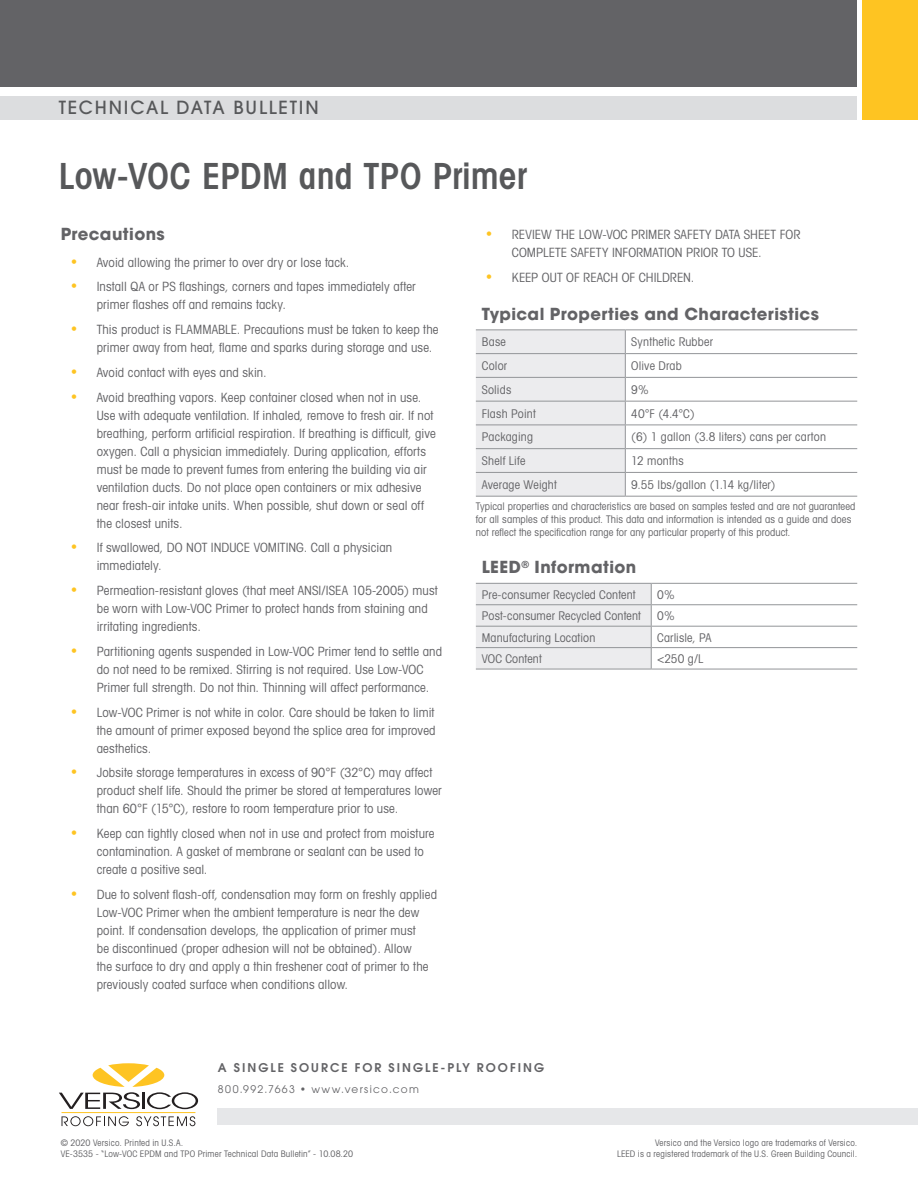
<style>
.page{position:relative;width:918px;height:1188px;background:#fff}
.page>*{position:absolute;margin:0;border:0;box-sizing:border-box;transform-origin:0 0}
.t1{font:600 condensed 36px "Avant Garde";color:#57585a}
.t2{font:500 18px "Avant Garde";letter-spacing:.1em;color:#57585a}
.Body_Copy{font:700 16.5px "Avant Garde";letter-spacing:.025em;color:#636366}
.t3{font:condensed 12.75px/18px "Avant Garde";letter-spacing:.01em;color:#636366}
.t4{font:condensed 12px "Avant Garde";letter-spacing:.015em;color:#636366}
.t5{font:600 12px "Avant Garde";letter-spacing:.17em;color:#636366}
.t6{font:condensed 10.5px/12.8px "Avant Garde";letter-spacing:.005em;color:#636366}
.t7{font:10.5px "Avant Garde";letter-spacing:.13em;color:#636366}
.t8{font:condensed 9px "Avant Garde";letter-spacing:.02em;color:#636366}
.s1{font-stretch:normal;font-size:14.25px;color:#fec422}
</style>
<div class="page">
<div style="left:218px;top:1108px;width:700px;height:17px;background:#e6e7e9"></div>
<div style="left:0;top:96px;width:856px;height:23px;background:#dcdddf"></div>
<div style="left:0;top:0;width:856px;height:87px;background:#636366"></div>
<div style="left:863px;top:0;width:55px;height:119px;background:#fec422"></div>
<svg style="left:62px;top:1116px;width:67px;height:10px"></svg>
<svg style="left:136px;top:1116px;width:59px;height:10px"></svg>
<hr style="left:62px;top:1112px;width:133px;height:1px;background:#fec422">
<svg style="left:59px;top:1063px;width:139px;height:46px"></svg>
<hr style="left:476px;top:329px;width:149px;height:1px;background:#939598">
<hr style="left:625px;top:329px;width:232px;height:1px;background:#939598">
<hr style="left:625px;top:377px;width:232px;height:1px;background:#939598">
<hr style="left:625px;top:401px;width:232px;height:1px;background:#939598">
<hr style="left:625px;top:425px;width:232px;height:1px;background:#939598">
<hr style="left:625px;top:448px;width:232px;height:1px;background:#939598">
<hr style="left:625px;top:472px;width:232px;height:1px;background:#939598">
<hr style="left:476px;top:496px;width:149px;height:1px;background:#939598">
<hr style="left:625px;top:496px;width:232px;height:1px;background:#939598">
<hr style="left:625px;top:353px;width:232px;height:1px;background:#939598">
<svg style="left:476px;top:330px;width:150px;height:166px;background:#e8e8ea"></svg>
<hr style="left:651px;top:583px;width:206px;height:1px;background:#939598">
<hr style="left:651px;top:604px;width:206px;height:1px;background:#939598">
<hr style="left:651px;top:626px;width:206px;height:1px;background:#939598">
<hr style="left:651px;top:647px;width:206px;height:1px;background:#939598">
<svg style="left:476px;top:583px;width:176px;height:86px;background:#e7e7e9"></svg>
<hr style="left:476px;top:669px;width:175px;height:1px;background:#939598">
<hr style="left:651px;top:669px;width:206px;height:1px;background:#939598">
<p class="t2" style="left:59px;top:97px;width:261px">TECHNICAL DATA BULLETIN</p>
<p class="t1" style="left:59px;top:154px;width:470px">Low-VOC EPDM and TPO Primer</p>
<p class="Body_Copy" style="left:61px;top:224px;width:106px">Precautions</p>
<p class="t3" style="left:70px;top:253px;width:281px"><span class="s1">•</span> Avoid allowing the primer to over dry or lose tack.</p>
<p class="t3" style="left:97px;top:278px;width:321px;text-indent:-27px"><span class="s1">•</span> Install QA or PS flashings, corners and tapes immediately after primer flashes off and remains tacky.</p>
<p class="t3" style="left:97px;top:320px;width:343px;text-indent:-27px"><span class="s1">•</span> This product is FLAMMABLE. Precautions must be taken to keep the primer away from heat, flame and sparks during storage and use.</p>
<p class="t3" style="left:70px;top:363px;width:198px"><span class="s1">•</span> Avoid contact with eyes and skin.</p>
<p class="t3" style="left:97px;top:388px;width:341px;text-indent:-27px"><span class="s1">•</span> Avoid breathing vapors. Keep container closed when not in use.<br>Use with adequate ventilation. If inhaled, remove to fresh air. If not breathing, perform artificial respiration. If breathing is difficult, give oxygen. Call a physician immediately. During application, efforts must be made to prevent fumes from entering the building via air ventilation ducts. Do not place open containers or mix adhesive near fresh-air intake units. When possible, shut down or seal off the closest units.</p>
<p class="t3" style="left:97px;top:539px;width:297px;text-indent:-27px"><span class="s1">•</span> If swallowed, DO NOT INDUCE VOMITING. Call a physician immediately.</p>
<p class="t3" style="left:97px;top:581px;width:342px;text-indent:-27px"><span class="s1">•</span> Permeation-resistant gloves (that meet ANSI/ISEA 105-2005) must be worn with Low-VOC Primer to protect hands from staining and irritating ingredients.</p>
<p class="t3" style="left:97px;top:642px;width:347px;text-indent:-27px"><span class="s1">•</span> Partitioning agents suspended in Low-VOC Primer tend to settle and do not need to be remixed. Stirring is not required. Use Low-VOC<br>Primer full strength. Do not thin. Thinning will affect performance.</p>
<p class="t3" style="left:97px;top:703px;width:340px;text-align:justify;text-indent:-27px"><span class="s1">•</span> Low-VOC Primer is not white in color. Care should be taken to limit the amount of primer exposed beyond the splice area for improved aesthetics.</p>
<p class="t3" style="left:97px;top:764px;width:347px;text-indent:-27px"><span class="s1">•</span> Jobsite storage temperatures in excess of 90°F (32°C) may affect product shelf life. Should the primer be stored at temperatures lower than 60°F (15°C), restore to room temperature prior to use.</p>
<p class="t3" style="left:97px;top:824px;width:339px;text-indent:-27px"><span class="s1">•</span> Keep can tightly closed when not in use and protect from moisture contamination. A gasket of membrane or sealant can be used to create a positive seal.</p>
<p class="t3" style="left:97px;top:885px;width:342px;text-indent:-27px"><span class="s1">•</span> Due to solvent flash-off, condensation may form on freshly applied Low-VOC Primer when the ambient temperature is near the dew point. If condensation develops, the application of primer must<br>be discontinued (proper adhesion will not be obtained). Allow<br>the surface to dry and apply a thin freshener coat of primer to the previously coated surface when conditions allow.</p>
<p class="t3" style="left:512px;top:225px;width:290px;text-indent:-27px"><span class="s1">•</span> REVIEW THE LOW-VOC PRIMER SAFETY DATA SHEET FOR<br>COMPLETE SAFETY INFORMATION PRIOR TO USE.</p>
<p class="t3" style="left:485px;top:268px;width:211px"><span class="s1">•</span> KEEP OUT OF REACH OF CHILDREN.</p>
<p class="Body_Copy" style="left:482px;top:303px;width:339px">Typical Properties and Characteristics</p>
<p class="t4" style="left:482px;top:335px;width:26px">Base</p>
<p class="t4" style="left:631px;top:335px;width:83px">Synthetic Rubber</p>
<p class="t4" style="left:482px;top:358px;width:27px">Color</p>
<p class="t4" style="left:631px;top:358px;width:52px">Olive Drab</p>
<p class="t4" style="left:482px;top:382px;width:31px">Solids</p>
<p class="t4" style="left:631px;top:382px;width:19px">9%</p>
<p class="t4" style="left:482px;top:406px;width:55px">Flash Point</p>
<p class="t4" style="left:631px;top:406px;width:65px">40°F (4.4°C)</p>
<p class="t4" style="left:482px;top:430px;width:53px">Packaging</p>
<p class="t4" style="left:631px;top:430px;width:196px">(6) 1 gallon (3.8 liters) cans per carton</p>
<p class="t4" style="left:482px;top:454px;width:45px">Shelf Life</p>
<p class="t4" style="left:631px;top:454px;width:54px">12 months</p>
<p class="t4" style="left:482px;top:477px;width:76px">Average Weight</p>
<p class="t4" style="left:631px;top:477px;width:146px">9.55 lbs/gallon (1.14 kg/liter)</p>
<p class="t6" style="left:476px;top:500px;width:381px">Typical properties and characteristics are based on samples tested and are not guaranteed for all samples of this product. This data and information is intended as a guide and does not reflect the specification range for any particular property of this product.</p>
<p class="Body_Copy" style="left:482px;top:557px;width:156px">LEED<sup>®</sup> Information</p>
<p class="t4" style="left:482px;top:587px;width:155px">Pre-consumer Recycled Content</p>
<p class="t4" style="left:657px;top:587px;width:19px">0%</p>
<p class="t4" style="left:482px;top:608px;width:161px">Post-consumer Recycled Content</p>
<p class="t4" style="left:657px;top:608px;width:19px">0%</p>
<p class="t4" style="left:482px;top:630px;width:115px">Manufacturing Location</p>
<p class="t4" style="left:657px;top:630px;width:56px">Carlisle, PA</p>
<p class="t4" style="left:482px;top:651px;width:61px">VOC Content</p>
<p class="t4" style="left:657px;top:651px;width:48px">&lt;250 g/L</p>
<p class="t5" style="left:218px;top:1060px;width:328px">A SINGLE SOURCE FOR SINGLE-PLY ROOFING</p>
<p class="t7" style="left:218px;top:1083px;width:203px">800.992.7663 • www.versico.com</p>
<p class="t8" style="left:61px;top:1138px;width:124px">© 2020 Versico. Printed in U.S.A.</p>
<p class="t8" style="left:61px;top:1148px;width:294px">VE-3535 - “Low-VOC EPDM and TPO Primer Technical Data Bulletin” - 10.08.20</p>
<p class="t8" style="left:655px;top:1138px;width:204px">Versico and the Versico logo are trademarks of Versico.</p>
<p class="t8" style="left:617px;top:1148px;width:242px">LEED is a registered trademark of the U.S. Green Building Council.</p>
</div>
